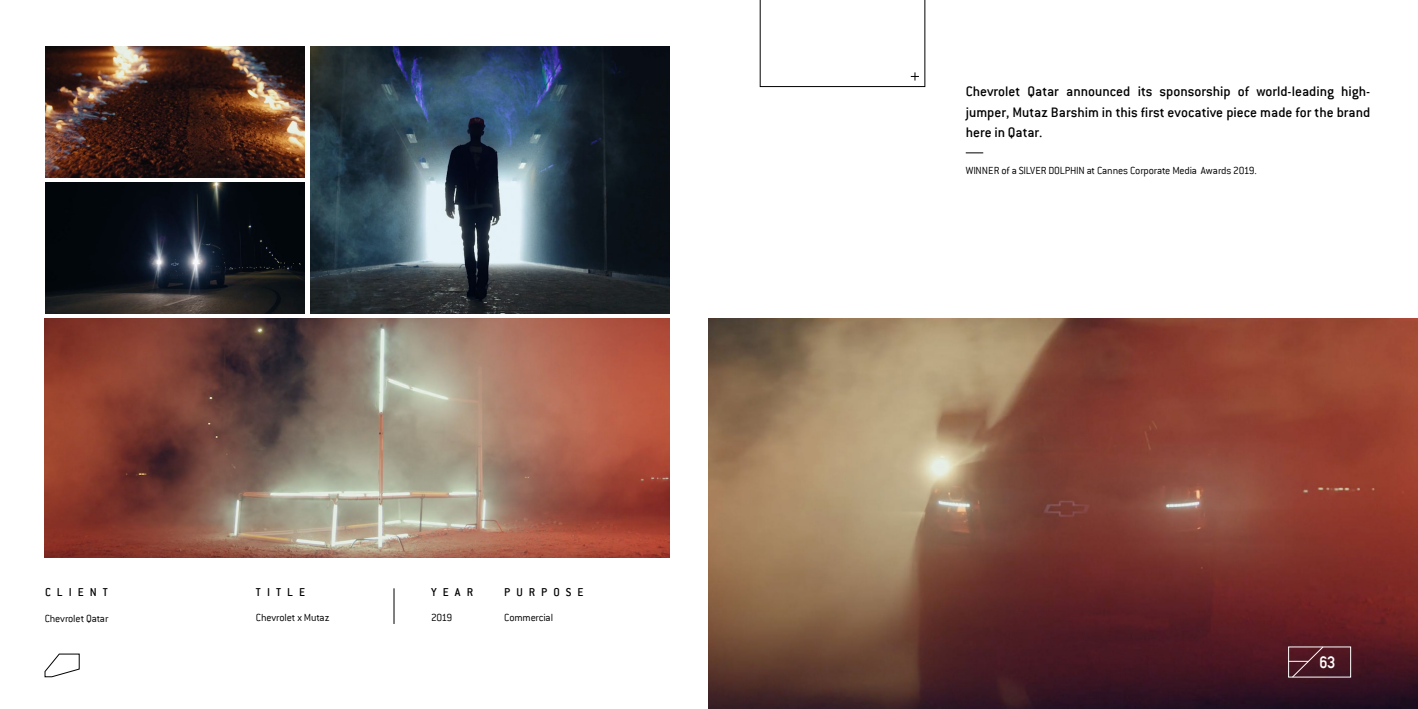
<style>
.page{position:relative;width:1418px;height:709px;background:#fff}
.page>*{position:absolute;margin:0;border:0;box-sizing:border-box;transform-origin:0 0}
.t1{font:16.38px "Alte DIN1451 Mittelschrift";color:#fff}
.t2{font:500 15.12px/20.1px "Conduit ITC";color:#000;text-align:justify}
.t3{font:500 12.62px "Conduit ITC";letter-spacing:.48em;color:#000}
.t4{font:300 11.38px "Conduit ITC";letter-spacing:-.015em;color:#000}
</style>
<div class="page">
<svg style="left:44px;top:653px;width:36px;height:24px"></svg>
<img style="left:45px;top:319px;width:624px;height:238px">
<img style="left:45px;top:47px;width:259px;height:130px">
<img style="left:310px;top:47px;width:359px;height:266px">
<img style="left:45px;top:183px;width:259px;height:130px">
<hr style="left:394px;top:588px;width:1px;height:36px;background:#000">
<img style="left:709px;top:319px;width:708px;height:390px">
<svg style="left:760px;top:0;width:165px;height:87px"></svg>
<svg style="left:965px;top:152px;width:18px;height:1px"></svg>
<svg style="left:1288px;top:646px;width:35px;height:32px"></svg>
<p class="t3" style="left:45px;top:585px;width:64px">CLIENT</p>
<p class="t3" style="left:256px;top:585px;width:51px">TITLE</p>
<p class="t3" style="left:431px;top:585px;width:43px">YEAR</p>
<p class="t3" style="left:504px;top:585px;width:81px">PURPOSE</p>
<p class="t4" style="left:45px;top:612px;width:65px">Chevrolet Qatar</p>
<p class="t4" style="left:256px;top:611px;width:75px">Chevrolet x Mutaz</p>
<p class="t4" style="left:431px;top:611px;width:23px">2019</p>
<p class="t4" style="left:504px;top:611px;width:50px">Commercial</p>
<p class="t2" style="left:965px;top:81px;width:406px">Chevrolet Qatar announced its sponsorship of world-leading high&shy;jumper, Mutaz Barshim in this first evocative piece made for the brand here in Qatar.</p>
<p class="t4" style="left:965px;top:164px;width:293px">WINNER of a SILVER DOLPHIN at Cannes Corporate Media Awards 2019.</p>
<p class="t1" style="left:1319px;top:652px;width:17px">63</p>
</div>
